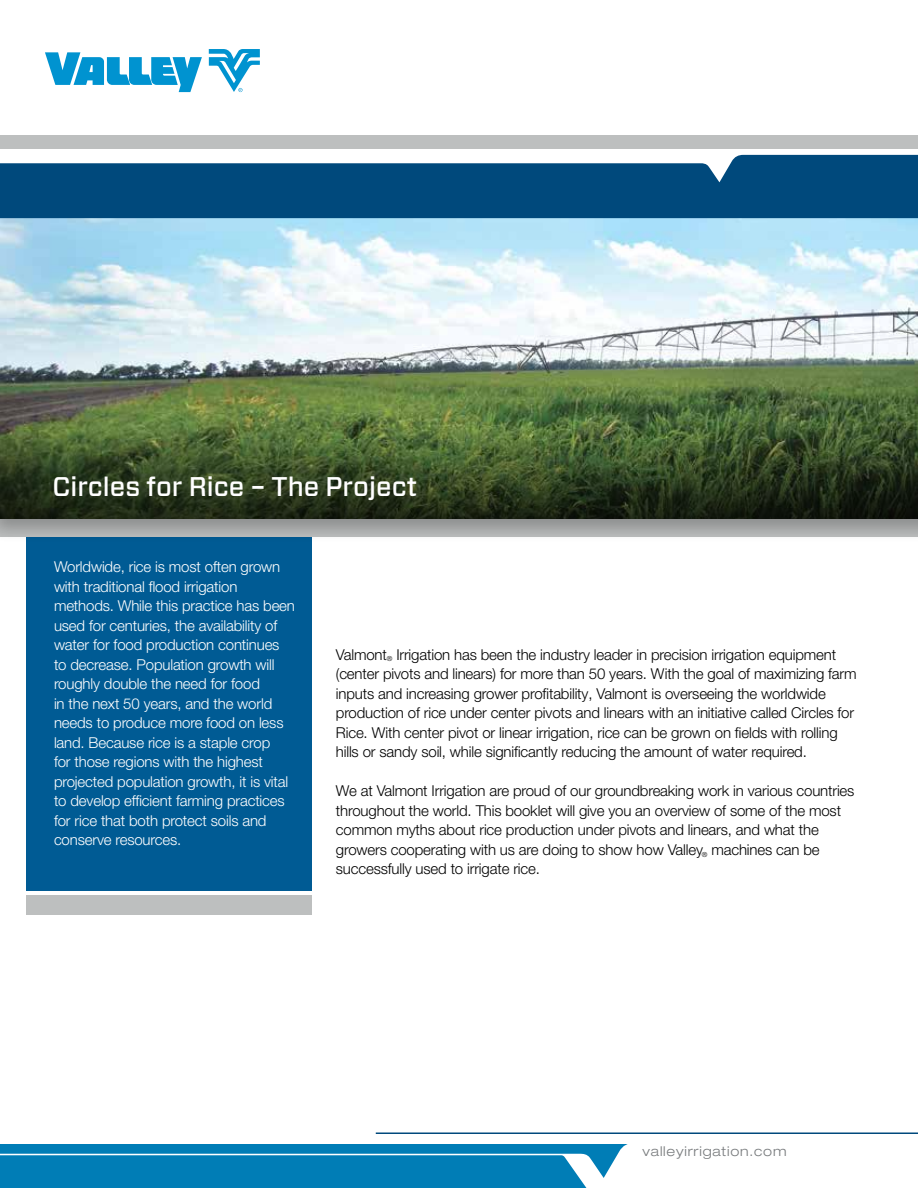
<style>
.page{position:relative;width:918px;height:1188px;background:#fff}
.page>*{position:absolute;margin:0;border:0;box-sizing:border-box;transform-origin:0 0}
.t1{font:500 27px "Forza";color:#fff}
.t2{font:300 15px/19.5px "Helvetica Neue LT Pro";letter-spacing:-.01em;color:#000}
.t3{font:300 15px/19.5px "Helvetica Neue LT Pro";letter-spacing:-.01em;color:#fff}
.t4{font:300 expanded 13.5px "Helvetica Neue LT Pro";letter-spacing:.06em;color:#787b7d}
.s1{font-size:7.05px}
</style>
<div class="page">
<div style="left:26px;top:537px;width:285px;height:354px;background:#005b94"></div>
<div style="left:0;top:210px;width:918px;height:333px;background:#000;opacity:.26"></div>
<img style="left:0;top:218px;width:918px;height:210px">
<svg style="left:0;top:155px;width:918px;height:63px;background:#1b5c8a"></svg>
<div style="left:0;top:136px;width:918px;height:13px;background:#bdbfbf"></div>
<svg style="left:0;top:1144px;width:628px;height:44px;background:#1588bc"></svg>
<svg style="left:0;top:428px;width:918px;height:90px;background:#344524"></svg>
<svg style="left:209px;top:49px;width:51px;height:43px"></svg>
<svg style="left:45px;top:52px;width:157px;height:40px"></svg>
<hr style="left:376px;top:1132px;width:542px;height:2px;background:#00497c">
<div style="left:26px;top:896px;width:285px;height:19px;background:#bdbfbf"></div>
<h1 class="t1" style="left:52px;top:468px;width:366px">Circles for Rice – The Project</h1>
<p class="t3" style="left:54px;top:557px;width:243px">Worldwide, rice is most often grown with traditional flood irrigation methods. While this practice has been used for centuries, the availability of water for food production continues to decrease. Population growth will roughly double the need for food<br>in the next 50 years, and the world needs to produce more food on less land. Because rice is a staple crop<br>for those regions with the highest projected population growth, it is vital to develop efficient farming practices for rice that both protect soils and conserve resources.</p>
<p class="t2" style="left:336px;top:645px;width:522px">Valmont<span class="s1">®</span> Irrigation has been the industry leader in precision irrigation equipment (center pivots and linears) for more than 50 years. With the goal of maximizing farm inputs and increasing grower profitability, Valmont is overseeing the worldwide production of rice under center pivots and linears with an initiative called Circles for Rice. With center pivot or linear irrigation, rice can be grown on fields with rolling hills or sandy soil, while significantly reducing the amount of water required.</p>
<p class="t2" style="left:336px;top:781px;width:520px">We at Valmont Irrigation are proud of our groundbreaking work in various countries throughout the world. This booklet will give you an overview of some of the most common myths about rice production under pivots and linears, and what the growers cooperating with us are doing to show how Valley<sub>®</sub> machines can be successfully used to irrigate rice.</p>
<p class="t4" style="left:643px;top:1143px;width:145px">valleyirrigation.com</p>
</div>
